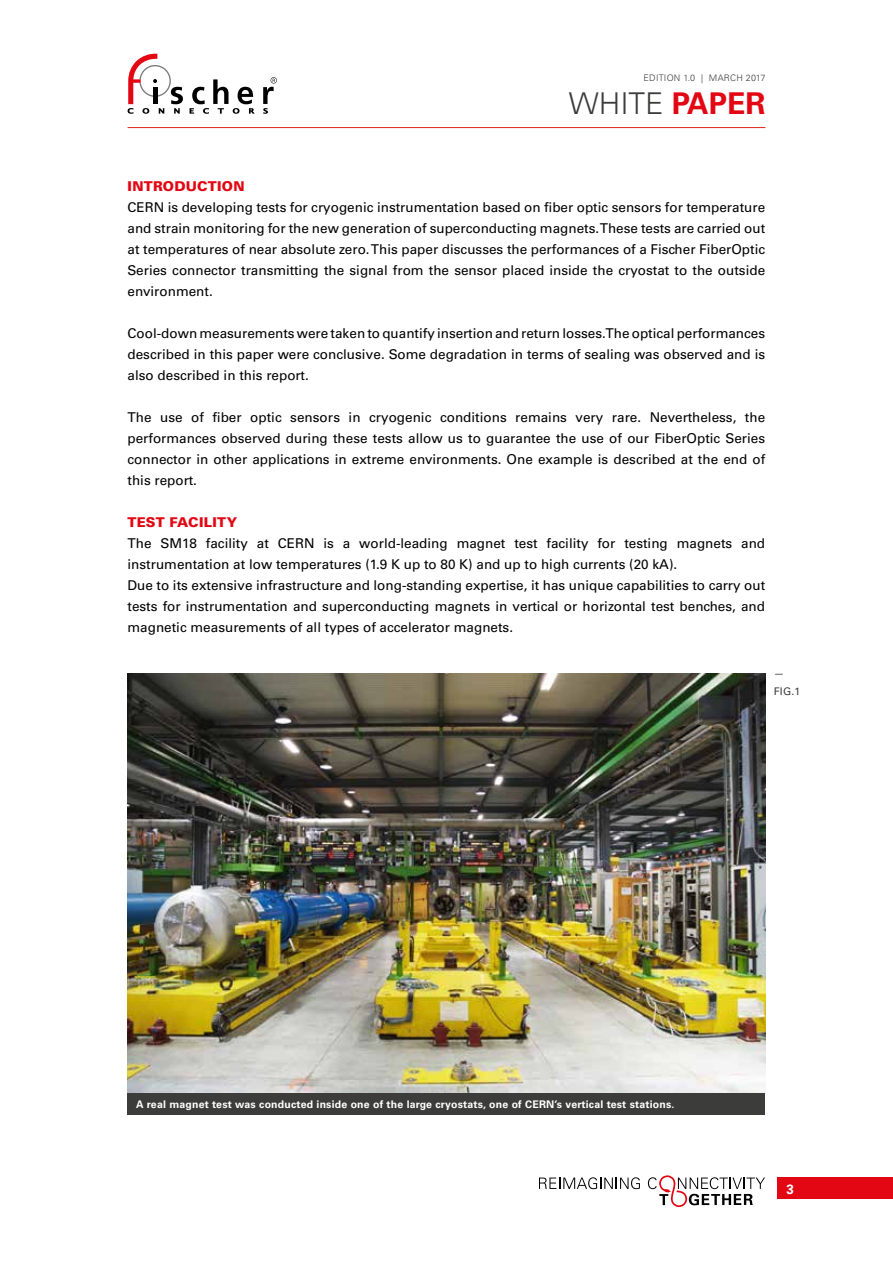
<style>
.page{position:relative;width:893px;height:1263px;background:#fff}
.page>*{position:absolute;margin:0;border:0;box-sizing:border-box;transform-origin:0 0}
.t1{font:300 30px "Univers";color:#3c3c3b}
.t2{font:13.5px/21px "Univers";color:#000;text-align:justify}
.t3{font:900 13.5px "Univers";letter-spacing:.015em;color:#e30613}
.t4{font:700 13.5px "Univers";color:#fff}
.t5{font:700 10.5px "Univers";letter-spacing:.02em;color:#fff}
.t6{font:10.5px/18px "Univers";color:#3c3c3b}
.t7{font:300 9px "Univers";letter-spacing:.03em;color:#3c3c3b}
.s1{font-weight:700;color:#e30613}
</style>
<div class="page">
<svg style="left:128px;top:53px;width:55px;height:61px"></svg>
<svg style="left:190px;top:79px;width:65px;height:35px"></svg>
<svg style="left:263px;top:77px;width:14px;height:37px"></svg>
<div style="left:778px;top:1177px;width:115px;height:22px;background:#e30613"></div>
<hr style="left:128px;top:127px;width:637px;height:1px;background:#e1251b">
<svg style="left:539px;top:1177px;width:101px;height:12px"></svg>
<svg style="left:648px;top:1175px;width:117px;height:32px"></svg>
<img style="left:128px;top:674px;width:637px;height:420px">
<div style="left:128px;top:1094px;width:637px;height:21px;background:#3c3c3b"></div>
<p class="t7" style="left:643px;top:72px;width:123px">EDITION 1.0 | MARCH 2017</p>
<h1 class="t1" style="left:569px;top:85px;width:198px">WHITE <span class="s1">PAPER</span></h1>
<p class="t3" style="left:128px;top:177px;width:119px">INTRODUCTION</p>
<p class="t2" style="left:128px;top:196px;width:639px">CERN is developing tests for cryogenic instrumentation based on fiber optic sensors for temperature and strain monitoring for the new generation of superconducting magnets. These tests are carried out at temperatures of near absolute zero. This paper discusses the performances of a Fischer FiberOptic Series connector transmitting the signal from the sensor placed inside the cryostat to the outside environment.</p>
<p class="t2" style="left:128px;top:322px;width:639px">Cool-down measurements were taken to quantify insertion and return losses. The optical performances described in this paper were conclusive. Some degradation in terms of sealing was observed and is also described in this report.</p>
<p class="t2" style="left:128px;top:406px;width:639px">The use of fiber optic sensors in cryogenic conditions remains very rare. Nevertheless, the performances observed during these tests allow us to guarantee the use of our FiberOptic Series connector in other applications in extreme environments. One example is described at the end of this report.</p>
<p class="t3" style="left:128px;top:513px;width:111px">TEST FACILITY</p>
<p class="t2" style="left:128px;top:532px;width:639px;text-align:left">The SM18 facility at CERN is a world-leading magnet test facility for testing magnets and instrumentation at low temperatures (1.9 K up to 80 K) and up to high currents (20 kA).<br>Due to its extensive infrastructure and long-standing expertise, it has unique capabilities to carry out tests for instrumentation and superconducting magnets in vertical or horizontal test benches, and magnetic measurements of all types of accelerator magnets.</p>
<p class="t6" style="left:774px;top:664px;width:28px">—<br>FIG.1</p>
<p class="t5" style="left:136px;top:1098px;width:540px">A real magnet test was conducted inside one of the large cryostats, one of CERN’s vertical test stations.</p>
<p class="t4" style="left:787px;top:1181px;width:9px">3</p>
</div>
